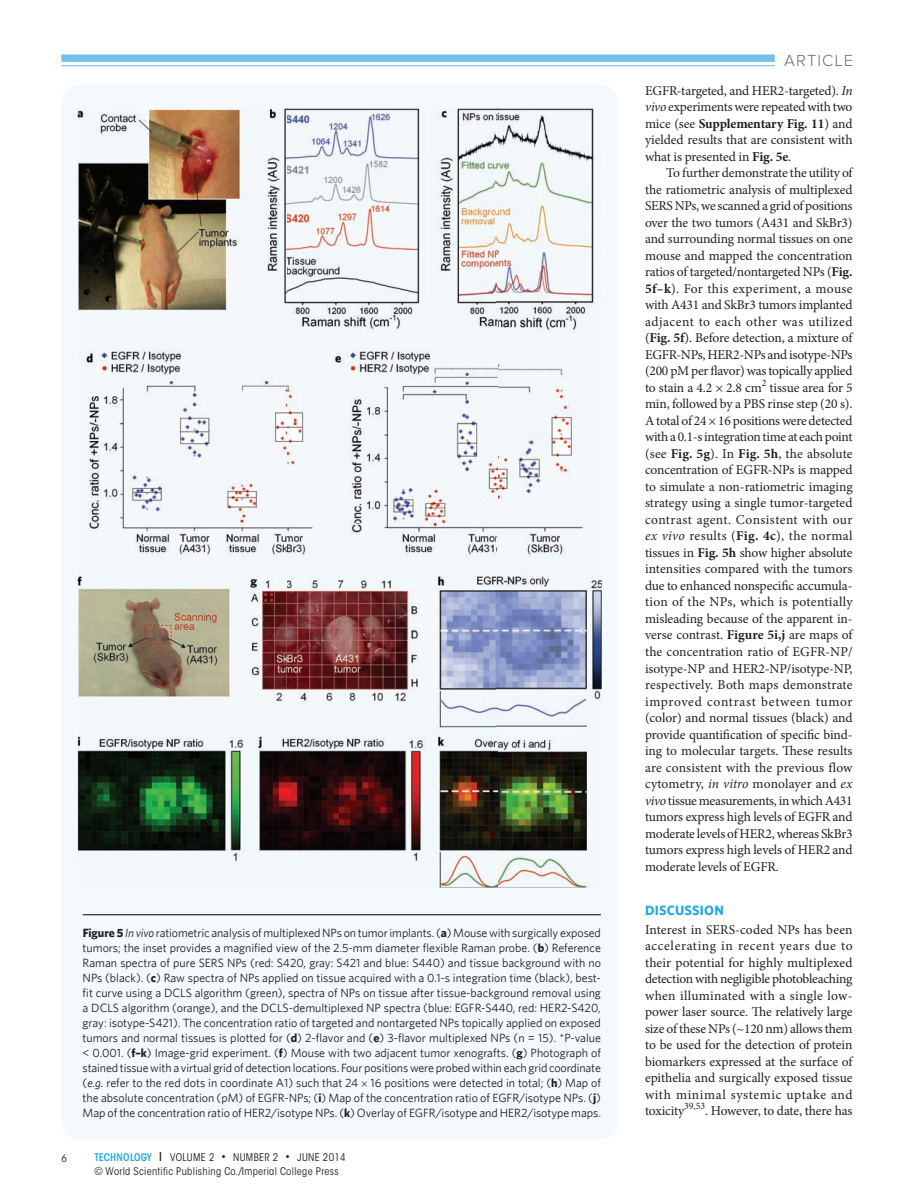
<style>
.page{position:relative;width:916px;height:1201px;background:#fff}
.page>*{position:absolute;margin:0;border:0;box-sizing:border-box;transform-origin:0 0}
.t1{font:300 16.65px "Proxima Nova";letter-spacing:.065em;color:#6c6d70}
.t2{font:13.5px/16.5px "Minion Pro";letter-spacing:-.01em;color:#231f20;text-align:justify}
.t3{font:700 13.5px "Whitney";letter-spacing:.015em;color:#24aae1}
.t4{font:12px/15px "Whitney";letter-spacing:-.005em;color:#231f20;text-align:justify}
.t5{font:condensed 10.5px/13.5px "ITC Avant Garde Std";letter-spacing:.03em;color:#231f20}
.s1{font-weight:700}
.s2{font-style:italic}
.s3{font-weight:600;color:#24aae1}
.s4{font-weight:500;font-stretch:normal;font-size:12px}
.s5{font-size:12px}
</style>
<div class="page">
<div style="left:61px;top:54px;width:713px;height:8px;background:#77bee9"></div>
<hr style="left:61px;top:65px;width:713px;height:1px;background:#77bee9">
<div style="left:61px;top:85px;width:556px;height:1054px;background:#f4f9fd;border-radius:18px"></div>
<hr style="left:83px;top:914px;width:517px;height:1px;background:#231f20">
<img style="left:77px;top:109px;width:524px;height:778px">
<p class="t4" style="left:83px;top:925px;width:519px"><span class="s1">Figure 5</span> <span class="s2">In vivo</span> ratiometric analysis of multiplexed NPs on tumor implants. (<span class="s1">a</span>) Mouse with surgically exposed tumors; the inset provides a magnified view of the 2.5-mm diameter flexible Raman probe. (<span class="s1">b</span>) Reference Raman spectra of pure SERS NPs (red: S420, gray: S421 and blue: S440) and tissue background with no NPs (black). (<span class="s1">c</span>) Raw spectra of NPs applied on tissue acquired with a 0.1-s integration time (black), best&shy;fit curve using a DCLS algorithm (green), spectra of NPs on tissue after tissue-background removal using a DCLS algorithm (orange), and the DCLS-demultiplexed NP spectra (blue: EGFR-S440, red: HER2-S420, gray: isotype-S421). The concentration ratio of targeted and nontargeted NPs topically applied on exposed tumors and normal tissues is plotted for (<span class="s1">d</span>) 2-flavor and (<span class="s1">e</span>) 3-flavor multiplexed NPs (n = 15). *P-value &lt; 0.001. (<span class="s1">f–k</span>) Image-grid experiment. (<span class="s1">f</span>) Mouse with two adjacent tumor xenografts. (<span class="s1">g</span>) Photograph of stained tissue with a virtual grid of detection locations. Four positions were probed within each grid coordinate (<span class="s2">e.g.</span> refer to the red dots in coordinate A1) such that 24 16 positions were detected in total; (<span class="s1">h</span>) Map of the absolute concentration (pM) of EGFR-NPs; (<span class="s1">i</span>) Map of the concentration ratio of EGFR/isotype NPs. (<span class="s1">j</span>)<br>Map of the concentration ratio of HER2/isotype NPs. (<span class="s1">k</span>) Overlay of EGFR/isotype and HER2/isotype maps.</p>
<p class="t5" style="left:61px;top:1151px;width:7px">6</p>
<p class="t5" style="left:94px;top:1151px;width:253px"><span class="s3">TECHNOLOGY</span> <span class="s4">l</span> VOLUME 2 <span class="s5">•</span> NUMBER 2 <span class="s5">•</span> JUNE 2014 © World Scientific Publishing Co./Imperial College Press</p>
<p class="t1" style="left:783px;top:54px;width:70px">ARTICLE</p>
<p class="t2" style="left:644px;top:83px;width:209px">EGFR-targeted, and HER2-targeted). <span class="s2">In vivo</span> experiments were repeated with two mice (see <span class="s1">Supplementary Fig. 11</span>) and yielded results that are consistent with what is presented in <span class="s1">Fig. 5e</span>.</p>
<p class="t2" style="left:644px;top:166px;width:209px;text-indent:21px">To further demonstrate the utility of the ratiometric analysis of multiplexed SERS NPs, we scanned a grid of positions over the two tumors (A431 and SkBr3) and surrounding normal tissues on one mouse and mapped the concentration ratios of targeted/nontargeted NPs (<span class="s1">Fig.<br>5f–k</span>). For this experiment, a mouse with A431 and SkBr3 tumors implanted adjacent to each other was utilized (<span class="s1">Fig. 5f</span>). Before detection, a mixture of EGFR-NPs, HER2-NPs and isotype-NPs (200 pM per flavor) was topically applied to stain a 4.2 × 2.8 cm<sup>2</sup> tissue area for 5 min, followed by a PBS rinse step (20 s).<br>A total of 24 × 16 positions were detected with a 0.1-s integration time at each point (see <span class="s1">Fig. 5g</span>). In <span class="s1">Fig. 5h</span>, the absolute concentration of EGFR-NPs is mapped to simulate a non-ratiometric imaging strategy using a single tumor-targeted contrast agent. Consistent with our <span class="s2">ex vivo</span> results (<span class="s1">Fig. 4c</span>), the normal tissues in <span class="s1">Fig. 5h</span> show higher absolute intensities compared with the tumors due to enhanced nonspecific accumula&shy;tion of the NPs, which is potentially misleading because of the apparent in&shy;verse contrast. <span class="s1">Figure 5i,j</span> are maps of the concentration ratio of EGFR-NP/ isotype-NP and HER2-NP/isotype-NP, respectively. Both maps demonstrate improved contrast between tumor (color) and normal tissues (black) and provide quantification of specific bind&shy;ing to molecular targets. These results are consistent with the previous flow cytometry, <span class="s2">in vitro</span> monolayer and <span class="s2">ex vivo</span> tissue measurements, in which A431 tumors express high levels of EGFR and moderate levels of HER2, whereas SkBr3 tumors express high levels of HER2 and moderate levels of EGFR.</p>
<p class="t3" style="left:644px;top:905px;width:80px">DISCUSSION</p>
<p class="t2" style="left:644px;top:922px;width:209px">Interest in SERS-coded NPs has been accelerating in recent years due to their potential for highly multiplexed detection with negligible photobleaching when illuminated with a single low&shy;power laser source. The relatively large size of these NPs (~120 nm) allows them to be used for the detection of protein biomarkers expressed at the surface of epithelia and surgically exposed tissue with minimal systemic uptake and toxicity<sup>39,53</sup>. However, to date, there has</p>
</div>
